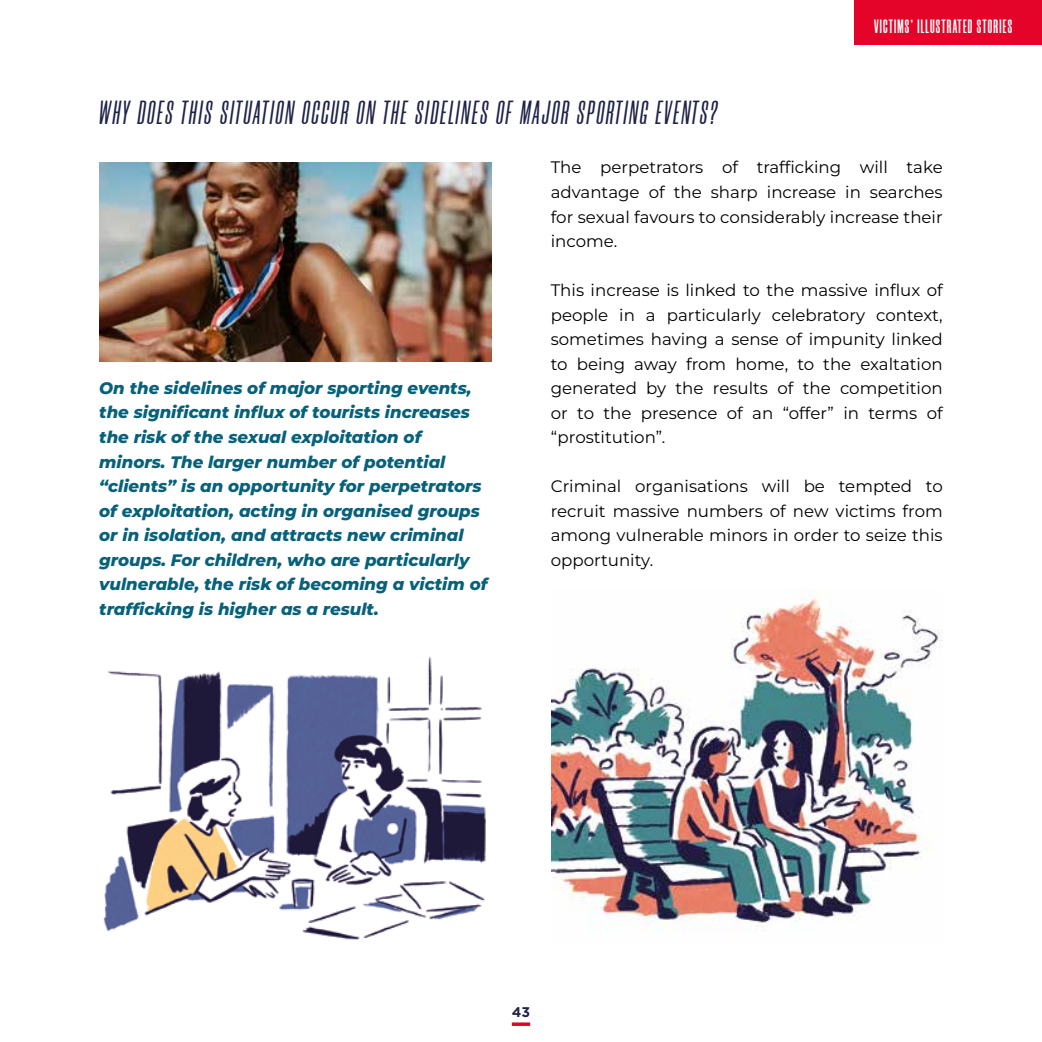
<style>
.page{position:relative;width:1042px;height:1042px;background:#fff}
.page>*{position:absolute;margin:0;border:0;box-sizing:border-box;transform-origin:0 0}
.t1{font:italic 500 33.25px "Morganite";letter-spacing:.07em;color:#202348}
.t2{font:700 19.25px "Morganite";letter-spacing:.06em;color:#fff}
.t3{font:16.62px/24.5px "Montserrat";color:#000;text-align:justify}
.t4{font:italic 800 16.62px/24.5px "Montserrat";color:#07617a}
.t5{font:700 14px "Gotham";color:#202348}
</style>
<div class="page">
<svg style="left:512px;top:1022px;width:18px;height:4px"></svg>
<img style="left:551px;top:590px;width:392px;height:340px">
<img style="left:103px;top:656px;width:383px;height:284px">
<img style="left:99px;top:162px;width:392px;height:200px">
<div style="left:855px;top:0;width:187px;height:45px;background:#e40429"></div>
<h1 class="t1" style="left:99px;top:96px;width:619px">WHY DOES THIS SITUATION OCCUR ON THE SIDELINES OF MAJOR SPORTING EVENTS?</h1>
<p class="t2" style="left:874px;top:17px;width:139px">VICTIMS’ ILLUSTRATED STORIES</p>
<p class="t4" style="left:99px;top:375px;width:390px">On the sidelines of major sporting events, the significant influx of tourists increases the risk of the sexual exploitation of minors. The larger number of potential “clients” is an opportunity for perpetrators of exploitation, acting in organised groups or in isolation, and attracts new criminal groups. For children, who are particularly vulnerable, the risk of becoming a victim of trafficking is higher as a result.</p>
<p class="t3" style="left:551px;top:155px;width:393px">The perpetrators of trafficking will take advantage of the sharp increase in searches for sexual favours to considerably increase their income.</p>
<p class="t3" style="left:551px;top:277px;width:393px">This increase is linked to the massive influx of people in a particularly celebratory context, sometimes having a sense of impunity linked to being away from home, to the exaltation generated by the results of the competition or to the presence of an “offer” in terms of “prostitution”.</p>
<p class="t3" style="left:551px;top:473px;width:393px">Criminal organisations will be tempted to recruit massive numbers of new victims from among vulnerable minors in order to seize this opportunity.</p>
<p class="t5" style="left:512px;top:1003px;width:20px">43</p>
</div>
